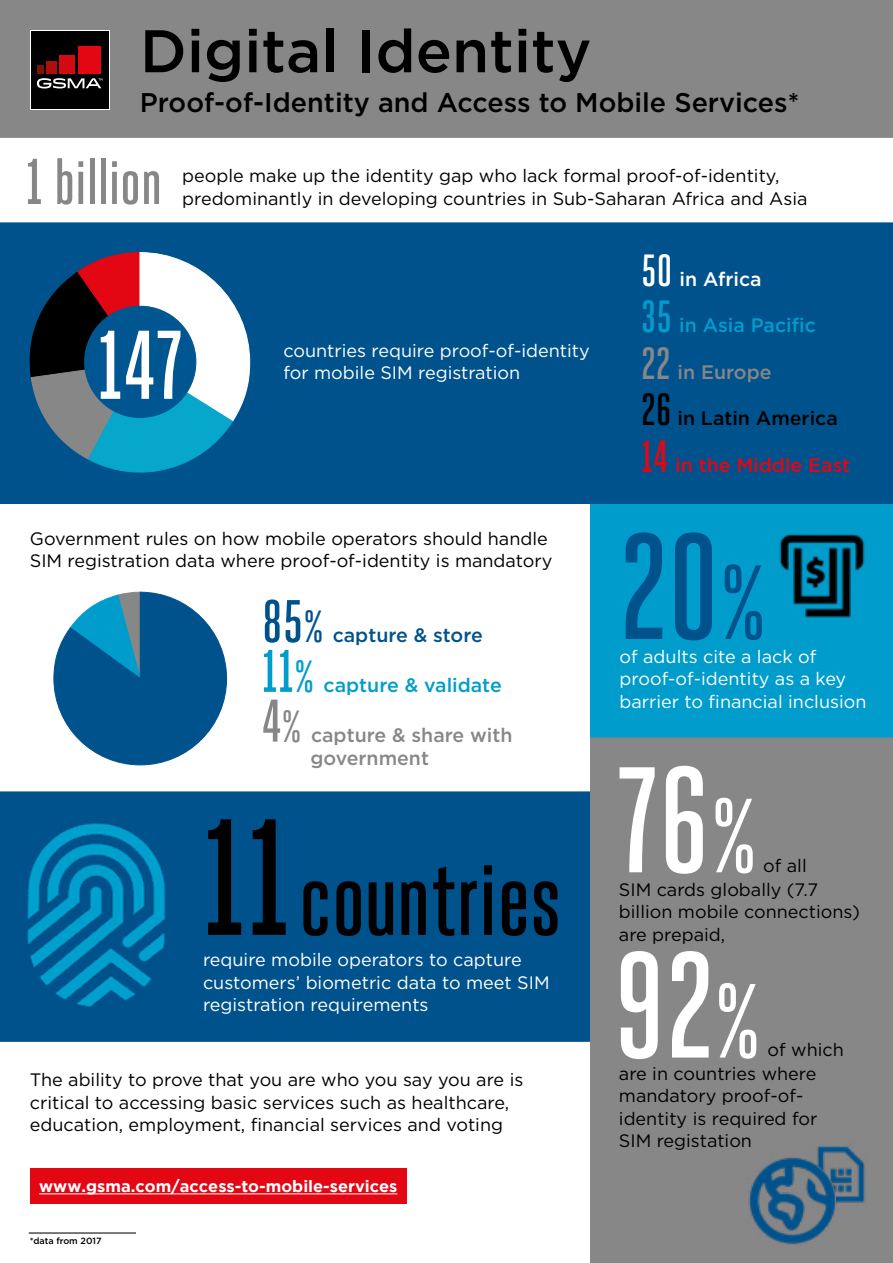
<style>
.page{position:relative;width:893px;height:1263px;background:#fff}
.page>*{position:absolute;margin:0;border:0;box-sizing:border-box;transform-origin:0 0}
.t1{font:500 165px "Heroic Condensed";color:#000}
.t2{font:500 150px "Heroic Condensed";color:#fff}
.t3{font:500 150px "Heroic Condensed";color:#00528d}
.t4{font:500 105px "Heroic Condensed";letter-spacing:-.005em;color:#000}
.t5{font:500 97.35px "Heroic Condensed";color:#fff}
.t6{font:500 64.5px "Heroic Condensed";color:#878787}
.t7{font:500 60px "Gotham";color:#000}
.t8{font:500 60px "Heroic Condensed";color:#00528d}
.t9{font:500 60px "Heroic Condensed";color:#009dcc}
.t10{font:500 60px "Heroic Condensed";color:#878787}
.t11{font:500 45px "Heroic Condensed";color:#fff}
.t12{font:500 45px "Heroic Condensed";color:#009dcc}
.t13{font:500 45px "Heroic Condensed";color:#878787}
.t14{font:500 45px "Heroic Condensed";color:#000}
.t15{font:500 45px "Heroic Condensed";color:#e30613}
.t16{font:500 27px "Gotham";color:#000}
.t17{font:500 19.5px "Gotham";color:#878787}
.t18{font:500 19.5px "Gotham";color:#009dcc}
.t19{font:500 19.5px "Gotham";color:#e30613}
.t20{font:500 19.5px "Gotham";color:#000}
.t21{font:500 19.5px "Gotham";color:#00528d}
.t22{font:500 19.5px "Gotham";color:#fff}
.t23{font:18px/22.5px "Gotham";color:#000}
.t24{font:18px/22.5px "Gotham";color:#fff}
.t25{font:700 16.35px "Gotham";color:#fff}
.t26{font:500 9px "Gotham";color:#000}
.s1{font-size:45px}
.s2{font-size:105px}
</style>
<div class="page">
<div style="left:0;top:0;width:893px;height:138px;background:#878787"></div>
<div style="left:0;top:791px;width:590px;height:251px;background:#00528d"></div>
<svg style="left:30px;top:30px;width:80px;height:79px"></svg>
<div style="left:31px;top:31px;width:78px;height:77px;background:#000"></div>
<svg style="left:37px;top:78px;width:65px;height:11px"></svg>
<div style="left:37px;top:65px;width:7px;height:8px;background:#811000"></div>
<div style="left:47px;top:61px;width:10px;height:12px;background:#ae0f0a"></div>
<div style="left:60px;top:55px;width:15px;height:18px;background:#d20a11"></div>
<div style="left:78px;top:46px;width:23px;height:27px;background:#e30613"></div>
<img style="left:24px;top:822px;width:143px;height:185px">
<div style="left:30px;top:1168px;width:377px;height:35px;background:#e30613"></div>
<hr style="left:39px;top:1193px;width:358px;height:1px;background:#fff">
<hr style="left:29px;top:1232px;width:107px;height:1px;background:#000">
<svg style="left:54px;top:592px;width:173px;height:173px"></svg>
<div style="left:590px;top:504px;width:303px;height:233px;background:#009dcc"></div>
<img style="left:776px;top:533px;width:93px;height:89px">
<div style="left:590px;top:737px;width:303px;height:526px;background:#878787"></div>
<div style="left:864px;top:1129px;width:21px;height:89px;background:#878787"></div>
<img style="left:720px;top:1128px;width:144px;height:135px">
<div style="left:0;top:222px;width:893px;height:282px;background:#00528d"></div>
<svg style="left:25px;top:252px;width:225px;height:234px"></svg>
<div style="left:85px;top:306px;width:111px;height:111px;background:#005690;border-radius:50%"></div>
<h3 class="t7" style="left:140px;top:12px;width:453px">Digital Identity</h3>
<h3 class="t16" style="left:140px;top:85px;width:661px">Proof-of-Identity and Access to Mobile Services*</h3>
<h3 class="t6" style="left:26px;top:146px;width:138px">1 billion</h3>
<p class="t23" style="left:182px;top:164px;width:627px">people make up the identity gap who lack formal proof-of-identity, predominantly in developing countries in Sub-Saharan Africa and Asia</p>
<h3 class="t5" style="left:97px;top:312px;width:87px">147</h3>
<p class="t24" style="left:283px;top:339px;width:308px">countries require proof-of-identity for mobile SIM registration</p>
<p class="t23" style="left:30px;top:527px;width:524px">Government rules on how mobile operators should handle<br>SIM registration data where proof-of-identity is mandatory</p>
<h3 class="t8" style="left:262px;top:588px;width:63px">85<span class="s1">%</span></h3>
<p class="t21" style="left:333px;top:622px;width:152px">capture &amp; store</p>
<h3 class="t9" style="left:262px;top:638px;width:54px">11<span class="s1">%</span></h3>
<p class="t18" style="left:324px;top:672px;width:180px">capture &amp; validate</p>
<h3 class="t10" style="left:262px;top:688px;width:42px">4<span class="s1">%</span></h3>
<p class="t17" style="left:311px;top:722px;width:203px">capture &amp; share with</p>
<p class="t17" style="left:310px;top:745px;width:120px">government</p>
<h1 class="t1" style="left:202px;top:787px;width:91px">11</h1>
<p class="t24" style="left:203px;top:948px;width:348px">require mobile operators to capture customers’ biometric data to meet SIM registration requirements</p>
<h3 class="t4" style="left:299px;top:841px;width:265px">countries</h3>
<p class="t23" style="left:30px;top:1068px;width:495px">The ability to prove that you are who you say you are is critical to accessing basic services such as healthcare, education, employment, financial services and voting</p>
<p class="t25" style="left:39px;top:1176px;width:360px">www.gsma.com/access-to-mobile-services</p>
<p class="t26" style="left:30px;top:1235px;width:73px">*data from 2017</p>
<h3 class="t11" style="left:641px;top:246px;width:33px">50</h3>
<h3 class="t12" style="left:641px;top:292px;width:32px">35</h3>
<h3 class="t13" style="left:641px;top:339px;width:31px">22</h3>
<h3 class="t14" style="left:641px;top:385px;width:32px">26</h3>
<p class="t22" style="left:679px;top:266px;width:84px">in Africa</p>
<p class="t18" style="left:679px;top:313px;width:138px">in Asia Pacific</p>
<p class="t17" style="left:677px;top:359px;width:96px">in Europe</p>
<p class="t20" style="left:677px;top:406px;width:162px">in Latin America</p>
<h3 class="t15" style="left:641px;top:432px;width:29px">14</h3>
<p class="t19" style="left:675px;top:452px;width:176px">in the Middle East</p>
<h2 class="t3" style="left:619px;top:505px;width:150px">20<span class="s2">%</span></h2>
<p class="t24" style="left:620px;top:645px;width:248px">of adults cite a lack of proof-of-identity as a key barrier to financial inclusion</p>
<h2 class="t2" style="left:616px;top:738px;width:143px">76<span class="s2">%</span></h2>
<p class="t23" style="left:619px;top:853px;width:201px;line-height:24.2px;text-indent:144px">of all<br>SIM cards globally (7.7</p>
<p class="t23" style="left:619px;top:900px;width:243px">billion mobile connections) are prepaid,</p>
<h2 class="t2" style="left:613px;top:923px;width:150px">92<span class="s2">%</span></h2>
<p class="t23" style="left:619px;top:1038px;width:226px;text-indent:149px">of which are in countries where mandatory proof-of&shy;identity is required for<br>SIM registation</p>
</div>
